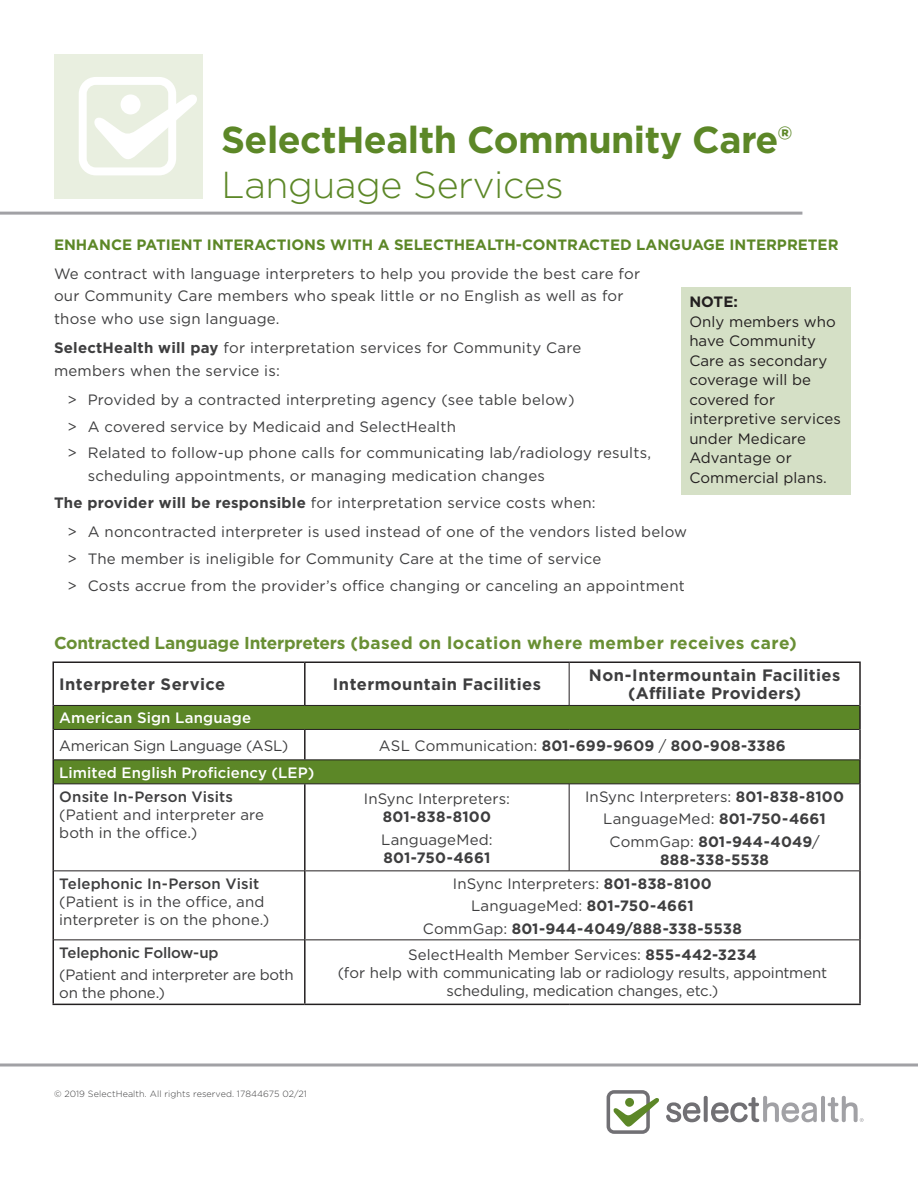
<style>
.page{position:relative;width:918px;height:1188px;background:#fff}
.page>*{position:absolute;margin:0;border:0;box-sizing:border-box;transform-origin:0 0}
._2016_Headline__Lg_G{font:700 37.5px/45px "Gotham";letter-spacing:-.015em;color:#5c8727}
.Title_bar{font:700 17.25px "Gotham";letter-spacing:.01em;color:#698f34}
.Title_bar-2{font:700 16.5px/18px "Gotham";letter-spacing:.025em;color:#3e3e3f;text-align:center}
._2016_Body_Copy__Got{font:15px/22.5px "Gotham";letter-spacing:.015em;color:#3e3e3f}
.Level_1{font:15px/18px "Gotham";letter-spacing:-.005em;color:#3e3e3f}
.Main_tight_1{font:15px/19.5px "Gotham";letter-spacing:.005em;color:#231f20}
.Level_2{font:15px/18px "Gotham";letter-spacing:-.01em;color:#3e3e3f}
.Level_1-2{font:700 15px/18px "Gotham";letter-spacing:.015em;color:#3e3e3f;text-align:center}
._2016_Subhead__Gotha{font:700 15px "Gotham";color:#5c8727}
.Level_2-2{font:500 15px "Gotham";letter-spacing:.005em;color:#fff}
.Level_1-3{font:500 15px "Gotham";letter-spacing:.01em;color:#fff}
.Level_2-3{font:500 15px "Gotham";letter-spacing:-.01em;color:#3e3e3f}
.t1{font:300 9px "Gotham";letter-spacing:.01em;color:#3e3e3f}
.s1{font-weight:300}
.s2{font-weight:700}
.s3{font-weight:400}
.s4{font-weight:500}
</style>
<div class="page">
<hr style="left:0;top:1064px;width:918px;height:2px;background:#a1a1a5">
<svg style="left:607px;top:1090px;width:93px;height:44px"></svg>
<svg style="left:704px;top:1096px;width:4px;height:26px"></svg>
<hr style="left:821px;top:1096px;width:4px;height:26px;background:#a1a1a5;border-radius:2px">
<svg style="left:711px;top:1096px;width:106px;height:26px"></svg>
<svg style="left:828px;top:1096px;width:36px;height:26px"></svg>
<div style="left:54px;top:54px;width:148px;height:144px;background:#e9efe0"></div>
<svg style="left:79px;top:77px;width:118px;height:98px"></svg>
<hr style="left:0;top:212px;width:802px;height:3px;background:#a1a1a5">
<svg style="left:54px;top:706px;width:805px;height:78px;fill:#5c8727"></svg>
<hr style="left:52px;top:662px;width:253px;height:1px;background:#231f20">
<hr style="left:52px;top:663px;width:2px;height:42px;background:#231f20">
<hr style="left:305px;top:662px;width:264px;height:1px;background:#231f20">
<hr style="left:569px;top:662px;width:292px;height:1px;background:#231f20">
<hr style="left:859px;top:663px;width:2px;height:42px;background:#231f20">
<hr style="left:52px;top:705px;width:2px;height:24px;background:#231f20">
<hr style="left:52px;top:729px;width:2px;height:31px;background:#231f20">
<hr style="left:859px;top:729px;width:2px;height:31px;background:#231f20">
<hr style="left:52px;top:760px;width:2px;height:24px;background:#231f20">
<hr style="left:52px;top:784px;width:2px;height:87px;background:#231f20">
<hr style="left:859px;top:784px;width:2px;height:87px;background:#231f20">
<hr style="left:52px;top:871px;width:2px;height:69px;background:#231f20">
<hr style="left:859px;top:871px;width:2px;height:69px;background:#231f20">
<hr style="left:52px;top:940px;width:2px;height:64px;background:#231f20">
<hr style="left:859px;top:940px;width:2px;height:64px;background:#231f20">
<hr style="left:52px;top:1004px;width:253px;height:1px;background:#231f20">
<hr style="left:305px;top:1004px;width:264px;height:1px;background:#231f20">
<hr style="left:569px;top:1004px;width:292px;height:1px;background:#231f20">
<hr style="left:54px;top:705px;width:251px;height:1px;background:#231f20">
<hr style="left:54px;top:729px;width:251px;height:1px;background:#231f20">
<hr style="left:54px;top:759px;width:251px;height:1px;background:#231f20">
<hr style="left:54px;top:783px;width:251px;height:1px;background:#231f20">
<hr style="left:54px;top:870px;width:250px;height:1px;background:#231f20">
<hr style="left:54px;top:939px;width:250px;height:1px;background:#231f20">
<hr style="left:304px;top:663px;width:2px;height:42px;background:#231f20">
<hr style="left:859px;top:705px;width:2px;height:24px;background:#231f20">
<hr style="left:304px;top:730px;width:2px;height:29px;background:#231f20">
<hr style="left:859px;top:760px;width:2px;height:24px;background:#231f20">
<hr style="left:304px;top:784px;width:2px;height:87px;background:#231f20">
<hr style="left:304px;top:871px;width:2px;height:69px;background:#231f20">
<hr style="left:304px;top:940px;width:2px;height:64px;background:#231f20">
<hr style="left:569px;top:663px;width:1px;height:42px;background:#231f20">
<hr style="left:305px;top:705px;width:264px;height:1px;background:#231f20">
<hr style="left:569px;top:705px;width:290px;height:1px;background:#231f20">
<hr style="left:305px;top:729px;width:264px;height:1px;background:#231f20">
<hr style="left:569px;top:729px;width:290px;height:1px;background:#231f20">
<hr style="left:305px;top:760px;width:264px;height:1px;background:#231f20">
<hr style="left:569px;top:760px;width:290px;height:1px;background:#231f20">
<hr style="left:305px;top:784px;width:264px;height:1px;background:#231f20">
<hr style="left:569px;top:784px;width:290px;height:1px;background:#231f20">
<hr style="left:569px;top:784px;width:1px;height:87px;background:#231f20">
<hr style="left:306px;top:871px;width:263px;height:1px;background:#231f20">
<hr style="left:569px;top:871px;width:290px;height:1px;background:#231f20">
<hr style="left:306px;top:940px;width:263px;height:1px;background:#231f20">
<hr style="left:569px;top:940px;width:290px;height:1px;background:#231f20">
<div style="left:682px;top:288px;width:169px;height:207px;background:#d5e0c6"></div>
<p class="_2016_Headline__Lg_G" style="left:221px;top:117px;width:572px">SelectHealth Community Care®<br><span class="s1">Language Services</span></p>
<p class="_2016_Subhead__Gotha" style="left:54px;top:234px;width:786px">ENHANCE PATIENT INTERACTIONS WITH A SELECTHEALTH-CONTRACTED LANGUAGE INTERPRETER</p>
<p class="_2016_Body_Copy__Got" style="left:54px;top:262px;width:588px">We contract with language interpreters to help you provide the best care for our Community Care members who speak little or no English as well as for those who use sign language.</p>
<p class="_2016_Body_Copy__Got" style="left:54px;top:336px;width:529px"><span class="s2">SelectHealth will pay</span> for interpretation services for Community Care members when the service is:</p>
<p class="_2016_Body_Copy__Got" style="left:68px;top:388px;width:509px">&gt; Provided by a contracted interpreting agency (see table below)</p>
<p class="_2016_Body_Copy__Got" style="left:68px;top:415px;width:390px">&gt; A covered service by Medicaid and SelectHealth</p>
<p class="_2016_Body_Copy__Got" style="left:88px;top:442px;width:565px;text-indent:-20px">&gt; Related to follow-up phone calls for communicating lab/radiology results, scheduling appointments, or managing medication changes</p>
<p class="_2016_Body_Copy__Got" style="left:54px;top:491px;width:543px"><span class="s2">The provider will be responsible</span> for interpretation service costs when:</p>
<p class="_2016_Body_Copy__Got" style="left:68px;top:520px;width:621px">&gt; A noncontracted interpreter is used instead of one of the vendors listed below</p>
<p class="_2016_Body_Copy__Got" style="left:68px;top:547px;width:535px">&gt; The member is ineligible for Community Care at the time of service</p>
<p class="_2016_Body_Copy__Got" style="left:68px;top:574px;width:619px">&gt; Costs accrue from the provider’s office changing or canceling an appointment</p>
<p class="Main_tight_1" style="left:689px;top:292px;width:153px"><span class="s2">NOTE:<br></span>Only members who have Community<br>Care as secondary coverage will be covered for interpretive services under Medicare<br>Advantage or<br>Commercial plans.</p>
<p class="Title_bar" style="left:54px;top:632px;width:744px">Contracted Language Interpreters (based on location where member receives care)</p>
<p class="Title_bar-2" style="left:59px;top:676px;width:167px">Interpreter Service</p>
<p class="Title_bar-2" style="left:333px;top:676px;width:210px">Intermountain Facilities</p>
<p class="Title_bar-2" style="left:589px;top:667px;width:253px">Non-Intermountain Facilities (Affiliate Providers)</p>
<p class="Level_1-3" style="left:59px;top:708px;width:193px">American Sign Language</p>
<p class="Level_1" style="left:59px;top:736px;width:231px">American Sign Language (ASL)</p>
<p class="Level_1-2" style="left:379px;top:736px;width:408px"><span class="s3">ASL Communication:</span> 801-699-9609 <span class="s3">/</span> 800-908-3386</p>
<p class="Level_2-2" style="left:59px;top:763px;width:257px">Limited English Proficiency (LEP)</p>
<p class="Level_1" style="left:59px;top:787px;width:206px"><span class="s4">Onsite In-Person Visits </span>(Patient and interpreter are both in the office.)</p>
<p class="Level_1" style="left:364px;top:789px;width:148px;text-align:center">InSync Interpreters:<br><span class="s2">801-838-8100</span></p>
<p class="Level_1" style="left:585px;top:787px;width:260px">InSync Interpreters: <span class="s2">801-838-8100</span></p>
<p class="Level_1" style="left:603px;top:810px;width:224px">LanguageMed: <span class="s2">801-750-4661</span></p>
<p class="Level_1-2" style="left:609px;top:832px;width:212px"><span class="s3">CommGap:</span> 801-944-4049<span class="s3">/<br></span>888-338-5538</p>
<p class="Level_1" style="left:381px;top:830px;width:113px">LanguageMed:<br><span class="s2">801-750-4661</span></p>
<p class="Level_2" style="left:59px;top:874px;width:212px"><span class="s4">Telephonic In-Person Visit </span>(Patient is in the office, and interpreter is on the phone.)</p>
<p class="Level_1" style="left:453px;top:874px;width:260px">InSync Interpreters: <span class="s2">801-838-8100</span></p>
<p class="Level_1" style="left:471px;top:897px;width:224px">LanguageMed: <span class="s2">801-750-4661</span></p>
<p class="Level_1-2" style="left:423px;top:919px;width:321px"><span class="s3">CommGap:</span> 801-944-4049/888-338-5538</p>
<p class="Level_2-3" style="left:59px;top:943px;width:161px">Telephonic Follow-up</p>
<p class="Level_2" style="left:59px;top:966px;width:236px">(Patient and interpreter are both on the phone.)</p>
<p class="Level_1" style="left:338px;top:945px;width:491px;text-align:center">SelectHealth Member Services: <span class="s2">855-442-3234<br></span>(for help with communicating lab or radiology results, appointment scheduling, medication changes, etc.)</p>
<p class="t1" style="left:54px;top:1088px;width:255px">© 2019 SelectHealth. All rights reserved. 17844675 02/21</p>
</div>
